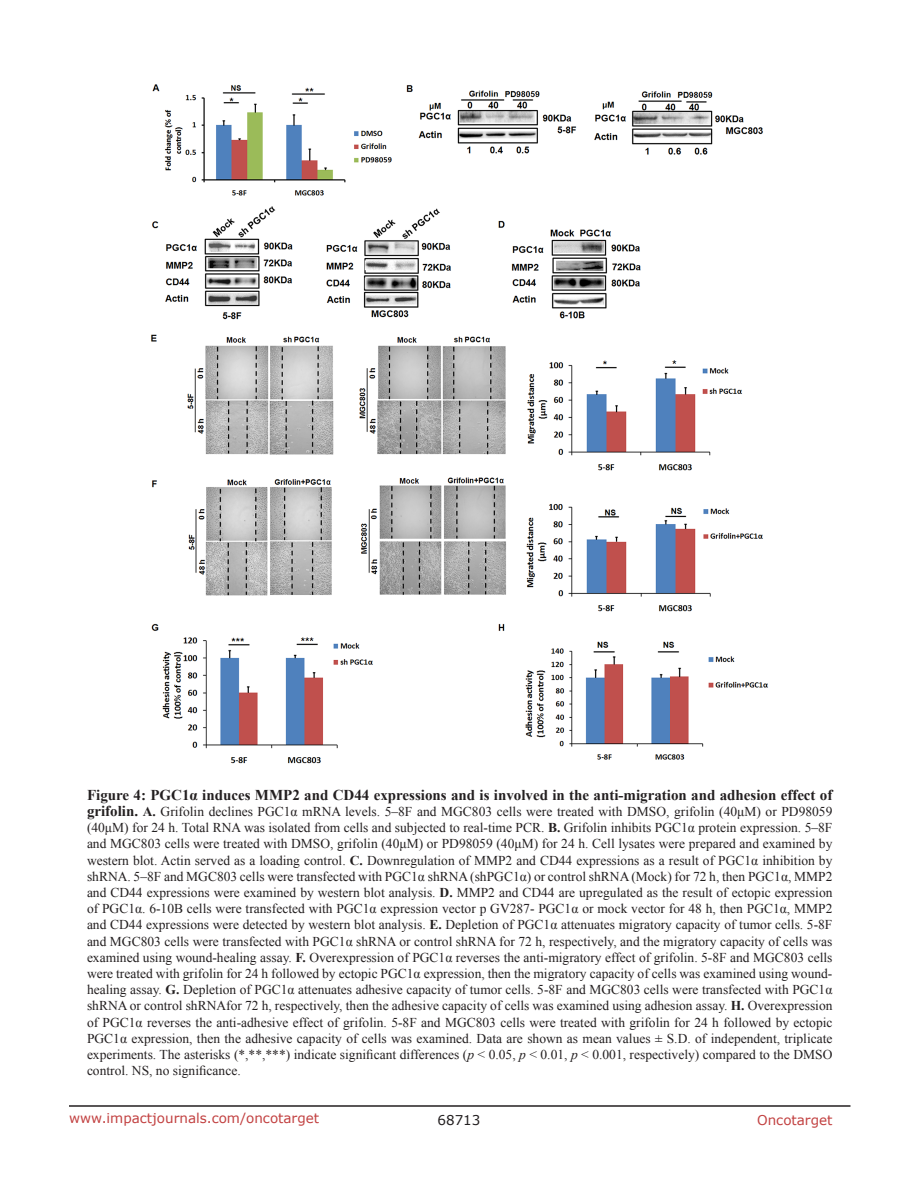
<style>
.page{position:relative;width:918px;height:1188px;background:#fff}
.page>*{position:absolute;margin:0;border:0;box-sizing:border-box;transform-origin:0 0}
.figuretext{font:700 15px "Times New Roman";color:#231f20}
.figuretext-2{font:13.5px/16.2px "Times New Roman";color:#231f20;text-align:justify}
.t1{font:13.5px "Verdana";color:#c24141}
.t2{font:13.5px "Verdana";color:#231f20}
.s1{font-weight:700;font-size:15px}
.s2{font-weight:700}
.s3{font-style:italic}
</style>
<div class="page">
<hr style="left:69px;top:1105px;width:781px;height:2px;background:#231f20">
<img style="left:151px;top:84px;width:617px;height:680px">
<p class="figuretext" style="left:87px;top:784px;width:747px">Figure 4: PGC1α induces MMP2 and CD44 expressions and is involved in the anti-migration and adhesion effect of</p>
<p class="figuretext-2" style="left:87px;top:803px;width:747px"><span class="s1">grifolin.</span> <span class="s2">A.</span> Grifolin declines PGC1α mRNA levels. 5–8F and MGC803 cells were treated with DMSO, grifolin (40μM) or PD98059 (40μM) for 24 h. Total RNA was isolated from cells and subjected to real-time PCR. <span class="s2">B.</span> Grifolin inhibits PGC1α protein expression. 5–8F and MGC803 cells were treated with DMSO, grifolin (40μM) or PD98059 (40μM) for 24 h. Cell lysates were prepared and examined by western blot. Actin served as a loading control. <span class="s2">C.</span> Downregulation of MMP2 and CD44 expressions as a result of PGC1α inhibition by shRNA. 5–8F and MGC803 cells were transfected with PGC1α shRNA (shPGC1α) or control shRNA (Mock) for 72 h, then PGC1α, MMP2 and CD44 expressions were examined by western blot analysis. <span class="s2">D.</span> MMP2 and CD44 are upregulated as the result of ectopic expression of PGC1α. 6-10B cells were transfected with PGC1α expression vector p GV287- PGC1α or mock vector for 48 h, then PGC1α, MMP2 and CD44 expressions were detected by western blot analysis. <span class="s2">E.</span> Depletion of PGC1α attenuates migratory capacity of tumor cells. 5-8F and MGC803 cells were transfected with PGC1α shRNA or control shRNA for 72 h, respectively, and the migratory capacity of cells was examined using wound-healing assay. <span class="s2">F.</span> Overexpression of PGC1α reverses the anti-migratory effect of grifolin. 5-8F and MGC803 cells were treated with grifolin for 24 h followed by ectopic PGC1α expression, then the migratory capacity of cells was examined using wound&shy;healing assay. <span class="s2">G.</span> Depletion of PGC1α attenuates adhesive capacity of tumor cells. 5-8F and MGC803 cells were transfected with PGC1α shRNA or control shRNAfor 72 h, respectively, then the adhesive capacity of cells was examined using adhesion assay. <span class="s2">H.</span> Overexpression of PGC1α reverses the anti-adhesive effect of grifolin. 5-8F and MGC803 cells were treated with grifolin for 24 h followed by ectopic PGC1α expression, then the adhesive capacity of cells was examined. Data are shown as mean values ± S.D. of independent, triplicate experiments. The asterisks (*,**,***) indicate significant differences (<span class="s3">p</span> &lt; 0.05, <span class="s3">p</span> &lt; 0.01, <span class="s3">p</span> &lt; 0.001, respectively) compared to the DMSO control. NS, no significance.</p>
<p class="t1" style="left:69px;top:1109px;width:252px">www.impactjournals.com/oncotarget</p>
<p class="t2" style="left:438px;top:1111px;width:44px">68713</p>
<p class="t1" style="left:757px;top:1111px;width:77px">Oncotarget</p>
</div>
